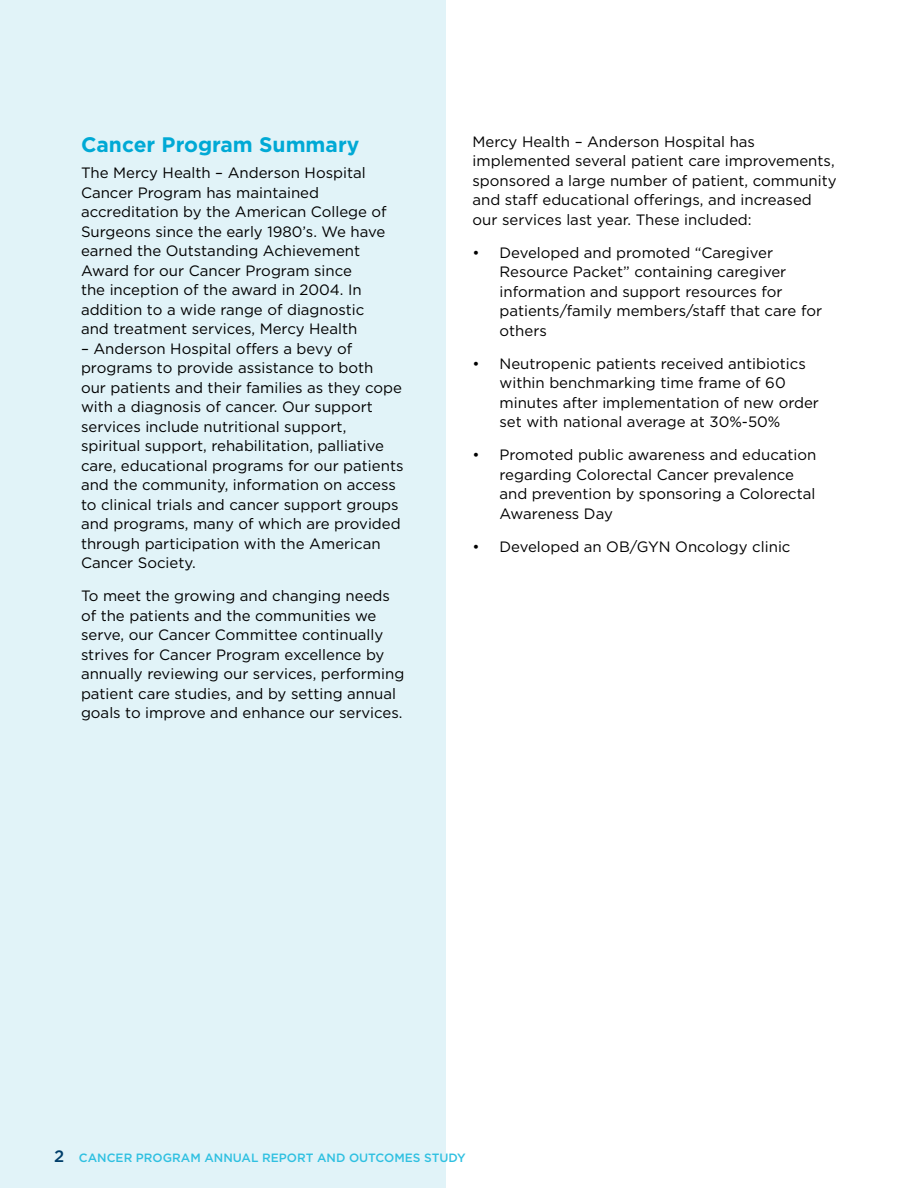
<style>
.page{position:relative;width:918px;height:1188px;background:#fff}
.page>*{position:absolute;margin:0;border:0;box-sizing:border-box;transform-origin:0 0}
.t1{font:700 21px "Gotham";color:#00a9d5}
.t2{font:15px/19.5px "Gotham";color:#000}
.t3{font:500 12px "Gotham";color:#2fc0e1}
.s1{font-size:16.5px;color:#003e6a}
</style>
<div class="page">
<div style="left:0;top:0;width:446px;height:1188px;background:#e1f3f8"></div>
<h1 class="t1" style="left:81px;top:130px;width:280px">Cancer Program Summary</h1>
<p class="t2" style="left:81px;top:163px;width:307px">The Mercy Health – Anderson Hospital Cancer Program has maintained accreditation by the American College of Surgeons since the early 1980’s. We have earned the Outstanding Achievement Award for our Cancer Program since<br>the inception of the award in 2004. In addition to a wide range of diagnostic and treatment services, Mercy Health</p>
<p class="t2" style="left:81px;top:338px;width:324px">– Anderson Hospital offers a bevy of programs to provide assistance to both<br>our patients and their families as they cope with a diagnosis of cancer. Our support services include nutritional support, spiritual support, rehabilitation, palliative care, educational programs for our patients and the community, information on access to clinical trials and cancer support groups and programs, many of which are provided through participation with the American Cancer Society.</p>
<p class="t2" style="left:81px;top:586px;width:325px">To meet the growing and changing needs of the patients and the communities we serve, our Cancer Committee continually strives for Cancer Program excellence by annually reviewing our services, performing patient care studies, and by setting annual goals to improve and enhance our services.</p>
<p class="t2" style="left:472px;top:132px;width:366px">Mercy Health – Anderson Hospital has implemented several patient care improvements, sponsored a large number of patient, community and staff educational offerings, and increased our services last year. These included:</p>
<p class="t2" style="left:500px;top:243px;width:324px;text-indent:-27px">• Developed and promoted “Caregiver Resource Packet” containing caregiver information and support resources for patients/family members/staff that care for others</p>
<p class="t2" style="left:500px;top:354px;width:321px;text-indent:-27px">• Neutropenic patients received antibiotics within benchmarking time frame of 60 minutes after implementation of new order set with national average at 30%-50%</p>
<p class="t2" style="left:500px;top:445px;width:318px;text-indent:-27px">• Promoted public awareness and education regarding Colorectal Cancer prevalence and prevention by sponsoring a Colorectal Awareness Day</p>
<p class="t2" style="left:472px;top:537px;width:320px">• Developed an OB/GYN Oncology clinic</p>
<p class="t3" style="left:54px;top:1150px;width:413px"><span class="s1">2</span> CANCER PROGRAM ANNUAL REPORT AND OUTCOMES STUDY</p>
</div>
